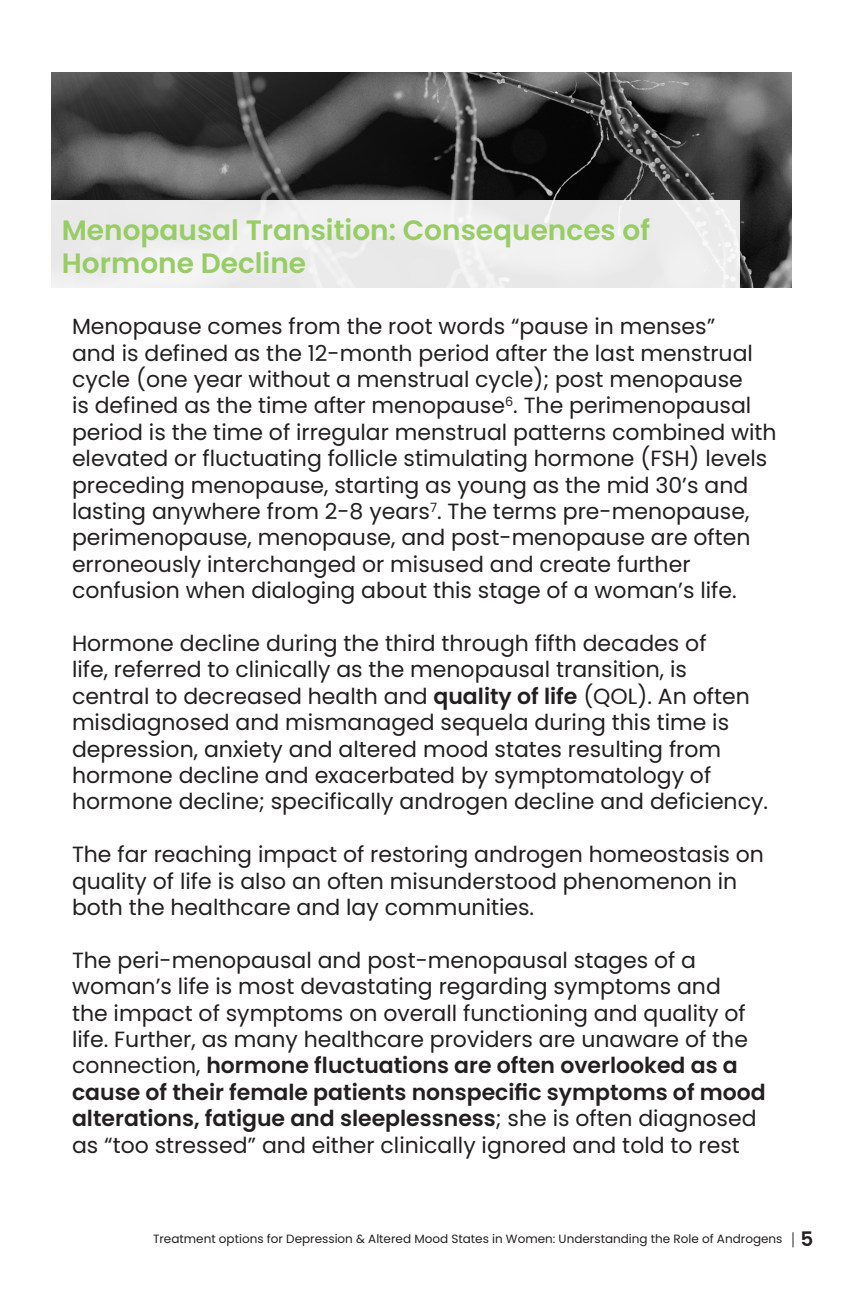
<style>
.page{position:relative;width:864px;height:1296px;background:#fff}
.page>*{position:absolute;margin:0;border:0;box-sizing:border-box;transform-origin:0 0}
.Paragraph_Style_1{font:600 28px/33.6px "Poppins";color:#98cc66}
.Paragraph_Style_1-2{font:22px/26.4px "Poppins";color:#231f20}
.t1{font:12px "Poppins";color:#231f20}
.s1{font-weight:600}
.s2{font-weight:600;font-size:20px}
</style>
<div class="page">
<img style="left:52px;top:72px;width:740px;height:215px">
<div style="left:43px;top:200px;width:697px;height:94px;background:linear-gradient(to bottom,#ebebeb,#f2f2f2)"></div>
<svg style="left:792px;top:1232px;width:2px;height:15px"></svg>
<p class="Paragraph_Style_1" style="left:62px;top:213px;width:590px">Menopausal Transition: Consequences of<br>Hormone Decline</p>
<p class="Paragraph_Style_1-2" style="left:72px;top:313px;width:706px">Menopause comes from the root words “pause in menses”<br>and is defined as the 12-month period after the last menstrual cycle (one year without a menstrual cycle); post menopause<br>is defined as the time after menopause<sup>6</sup>. The perimenopausal period is the time of irregular menstrual patterns combined with elevated or fluctuating follicle stimulating hormone (FSH) levels preceding menopause, starting as young as the mid 30’s and lasting anywhere from 2-8 years<sup>7</sup>. The terms pre-menopause, perimenopause, menopause, and post-menopause are often erroneously interchanged or misused and create further confusion when dialoging about this stage of a woman’s life.</p>
<p class="Paragraph_Style_1-2" style="left:72px;top:630px;width:698px">Hormone decline during the third through fifth decades of<br>life, referred to clinically as the menopausal transition, is central to decreased health and <span class="s1">quality of life</span> (QOL). An often misdiagnosed and mismanaged sequela during this time is depression, anxiety and altered mood states resulting from hormone decline and exacerbated by symptomatology of hormone decline; specifically androgen decline and deficiency.</p>
<p class="Paragraph_Style_1-2" style="left:72px;top:841px;width:694px">The far reaching impact of restoring androgen homeostasis on quality of life is also an often misunderstood phenomenon in both the healthcare and lay communities.</p>
<p class="Paragraph_Style_1-2" style="left:72px;top:947px;width:695px">The peri-menopausal and post-menopausal stages of a woman’s life is most devastating regarding symptoms and<br>the impact of symptoms on overall functioning and quality of life. Further, as many healthcare providers are unaware of the connection, <span class="s1">hormone fluctuations are often overlooked as a cause of their female patients nonspecific symptoms of mood alterations, fatigue and sleeplessness</span>; she is often diagnosed as “too stressed” and either clinically ignored and told to rest</p>
<p class="t1" style="left:153px;top:1232px;width:662px">Treatment options for Depression &amp; Altered Mood States in Women: Understanding the Role of Androgens <span class="s2">5</span></p>
</div>
